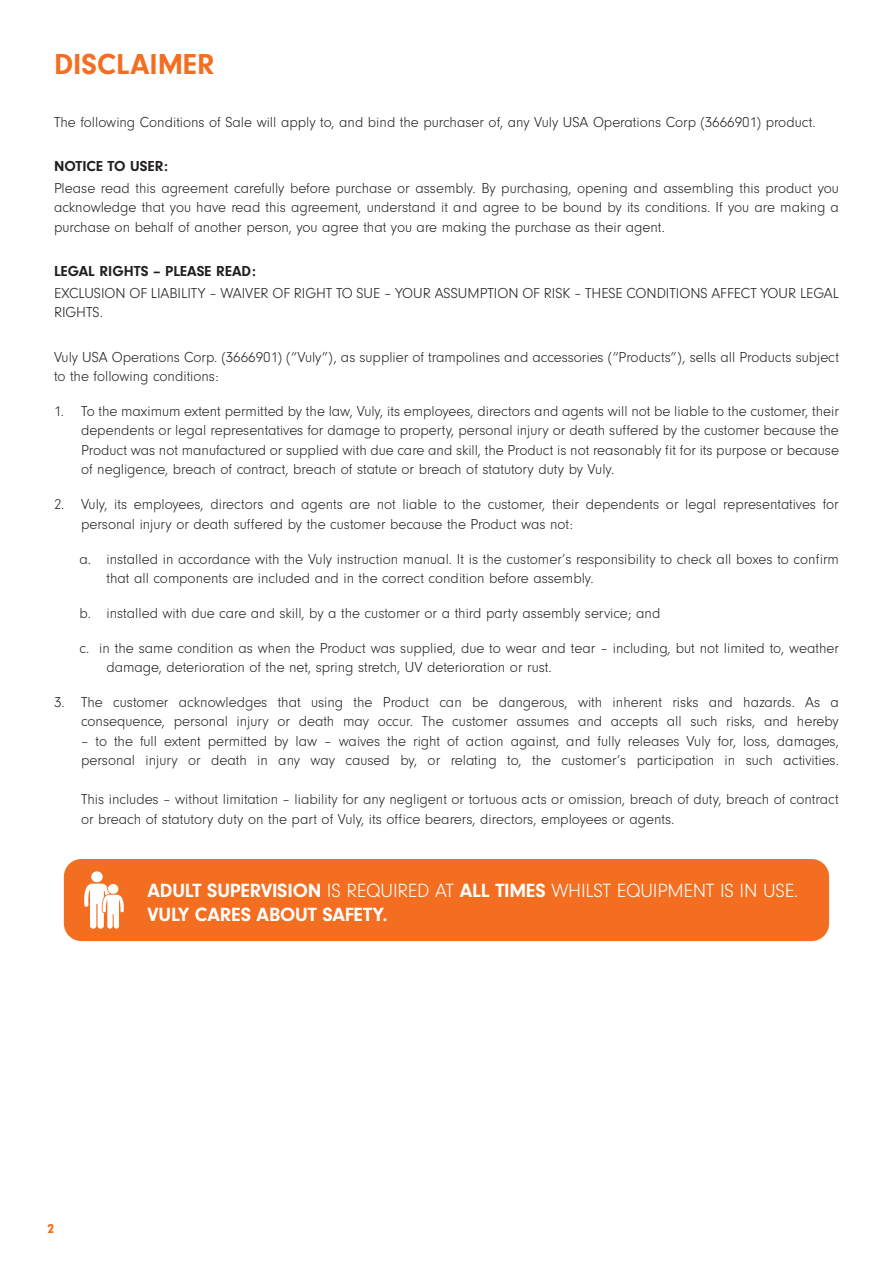
<style>
.page{position:relative;width:893px;height:1263px;background:#fff}
.page>*{position:absolute;margin:0;border:0;box-sizing:border-box;transform-origin:0 0}
.t1{font:700 30px "Neuzeit Gro";color:#f36e21}
.t2{font:300 19.8px "Neuzeit Gro";letter-spacing:-.01em;color:#fff}
.t3{font:700 19.8px "Neuzeit Gro";letter-spacing:-.01em;color:#fff}
.t4{font:300 15px/19.5px "Neuzeit Gro";color:#231f20}
.t5{font:700 15px "Neuzeit Gro";color:#231f20}
.t6{font:900 13.5px "Neuzeit Gro";color:#f36e21}
.s1{font-weight:700}
</style>
<div class="page">
<div style="left:64px;top:859px;width:765px;height:82px;background:#f36e21;border-radius:18px"></div>
<svg style="left:84px;top:883px;width:40px;height:46px"></svg>
<div style="left:91px;top:871px;width:12px;height:11px;background:#fff;border-radius:50%"></div>
<div style="left:108px;top:884px;width:10px;height:10px;background:#fff;border-radius:50%"></div>
<p class="t1" style="left:54px;top:47px;width:162px">DISCLAIMER</p>
<p class="t4" style="left:54px;top:112px;width:763px">The following Conditions of Sale will apply to, and bind the purchaser of, any Vuly USA Operations Corp (3666901) product.</p>
<p class="t5" style="left:54px;top:157px;width:116px">NOTICE TO USER:</p>
<p class="t4" style="left:54px;top:178px;width:786px;text-align:justify">Please read this agreement carefully before purchase or assembly. By purchasing, opening and assembling this product you acknowledge that you have read this agreement, understand it and agree to be bound by its conditions. If you are making a purchase on behalf of another person, you agree that you are making the purchase as their agent.</p>
<p class="t5" style="left:54px;top:263px;width:203px">LEGAL RIGHTS – PLEASE READ:</p>
<p class="t4" style="left:54px;top:284px;width:786px">EXCLUSION OF LIABILITY – WAIVER OF RIGHT TO SUE – YOUR ASSUMPTION OF RISK – THESE CONDITIONS AFFECT YOUR LEGAL<br>RIGHTS.</p>
<p class="t4" style="left:54px;top:347px;width:786px">Vuly USA Operations Corp. (3666901) (“Vuly”), as supplier of trampolines and accessories (“Products”), sells all Products subject to the following conditions:</p>
<p class="t4" style="left:81px;top:402px;width:759px;text-align:justify;text-indent:-27px">1. To the maximum extent permitted by the law, Vuly, its employees, directors and agents will not be liable to the customer, their dependents or legal representatives for damage to property, personal injury or death suffered by the customer because the Product was not manufactured or supplied with due care and skill, the Product is not reasonably fit for its purpose or because of negligence, breach of contract, breach of statute or breach of statutory duty by Vuly.</p>
<p class="t4" style="left:81px;top:495px;width:759px;text-indent:-27px">2. Vuly, its employees, directors and agents are not liable to the customer, their dependents or legal representatives for personal injury or death suffered by the customer because the Product was not:</p>
<p class="t4" style="left:107px;top:549px;width:734px;text-indent:-27px">a. installed in accordance with the Vuly instruction manual. It is the customer’s responsibility to check all boxes to confirm that all components are included and in the correct condition before assembly.</p>
<p class="t4" style="left:80px;top:603px;width:582px">b. installed with due care and skill, by a the customer or a third party assembly service; and</p>
<p class="t4" style="left:107px;top:638px;width:734px;text-indent:-27px">c. in the same condition as when the Product was supplied, due to wear and tear – including, but not limited to, weather damage, deterioration of the net, spring stretch, UV deterioration or rust.</p>
<p class="t4" style="left:54px;top:693px;width:786px;text-align:right">3. The customer acknowledges that using the Product can be dangerous, with inherent risks and hazards. As a consequence, personal injury or death may occur. The customer assumes and accepts all such risks, and hereby</p>
<p class="t4" style="left:81px;top:732px;width:759px">– to the full extent permitted by law – waives the right of action against, and fully releases Vuly for, loss, damages, personal injury or death in any way caused by, or relating to, the customer’s participation in such activities.</p>
<p class="t4" style="left:81px;top:790px;width:759px">This includes – without limitation – liability for any negligent or tortuous acts or omission, breach of duty, breach of contract or breach of statutory duty on the part of Vuly, its office bearers, directors, employees or agents.</p>
<p class="t2" style="left:148px;top:880px;width:652px"><span class="s1">ADULT SUPERVISION</span> IS REQUIRED AT <span class="s1">ALL TIMES</span> WHILST EQUIPMENT IS IN USE.</p>
<p class="t3" style="left:148px;top:903px;width:242px">VULY CARES ABOUT SAFETY.</p>
<p class="t6" style="left:48px;top:1221px;width:8px">2</p>
</div>
